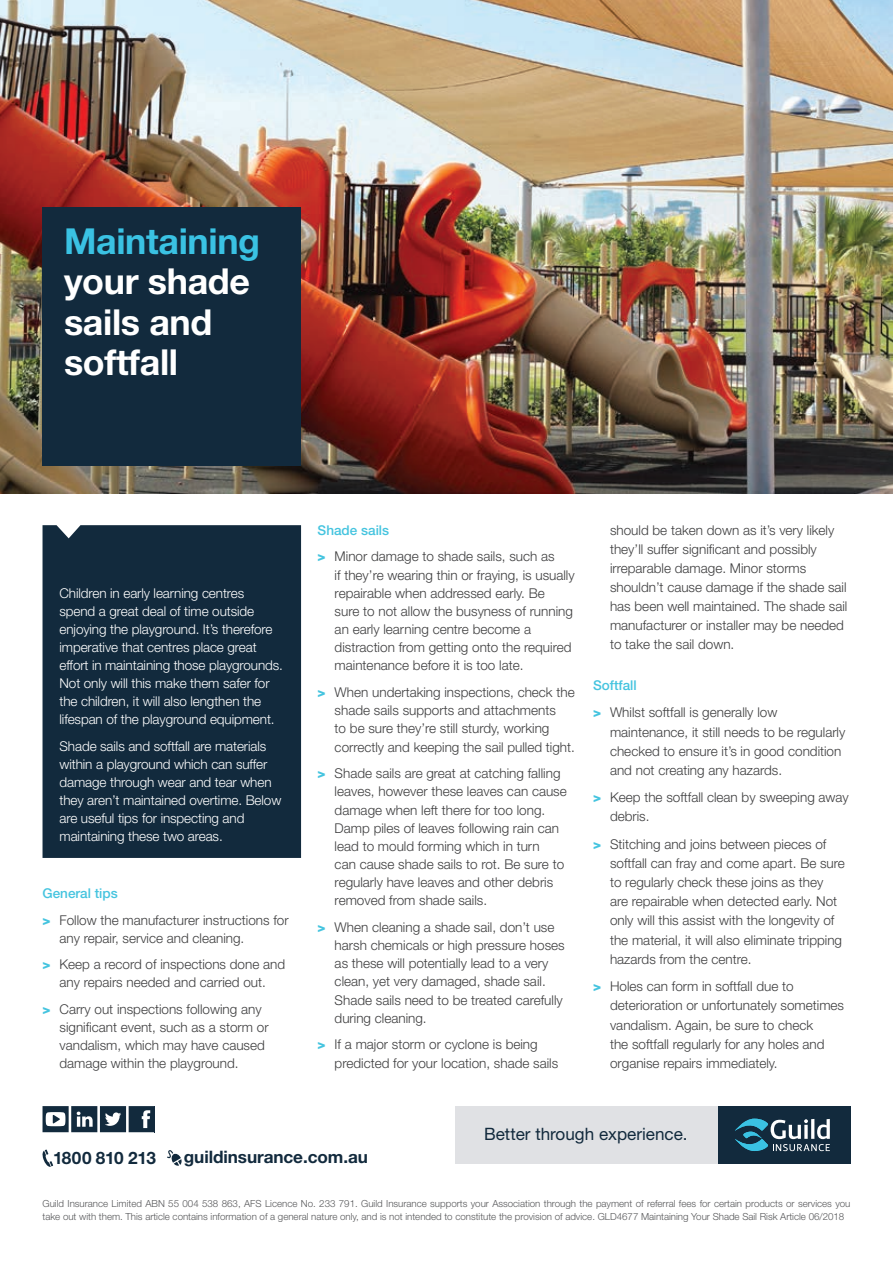
<style>
.page{position:relative;width:893px;height:1263px;background:#fff}
.page>*{position:absolute;margin:0;border:0;box-sizing:border-box;transform-origin:0 0}
.t1{font:700 35.85px/40.2px "Helvetica Neue LT Std";letter-spacing:-.01em;color:#fff}
.t2{font:700 35.85px "Helvetica Neue LT Std";letter-spacing:-.01em;color:#3ac2e3}
.t3{font:700 17.1px "Helvetica Neue LT Std";letter-spacing:-.005em;color:#122a3d}
.t4{font:17.1px "Helvetica Neue LT Std";color:#122a3d}
.t5{font:300 13.5px/18.1px "Helvetica Neue LT Std";color:#3e3e3f}
.t6{font:300 13.5px/18px "Helvetica Neue LT Std";letter-spacing:-.005em;color:#fff}
.t7{font:300 9.75px/13.5px "Helvetica Neue LT Std";color:#57585a}
.s1{font-weight:500;color:#45c4df}
.s2{font-weight:800;color:#45c4df}
</style>
<div class="page">
<img style="left:0;top:0;width:893px;height:493px">
<div style="left:43px;top:207px;width:258px;height:259px;background:#122a3d"></div>
<div style="left:43px;top:525px;width:258px;height:333px;background:#122a3d"></div>
<div style="left:455px;top:1106px;width:262px;height:57px;background:#dddee2"></div>
<div style="left:717px;top:1106px;width:133px;height:57px;background:#122a3d"></div>
<svg style="left:735px;top:1119px;width:95px;height:32px"></svg>
<svg style="left:42px;top:1149px;width:11px;height:18px"></svg>
<svg style="left:167px;top:1150px;width:15px;height:16px"></svg>
<svg style="left:43px;top:1106px;width:112px;height:26px"></svg>
<h1 class="t2" style="left:64px;top:219px;width:198px">Maintaining</h1>
<h1 class="t1" style="left:64px;top:261px;width:187px">your shade sails and softfall</h1>
<p class="t6" style="left:60px;top:584px;width:225px">Children in early learning centres spend a great deal of time outside enjoying the playground. It’s therefore imperative that centres place great effort in maintaining those playgrounds.<br>Not only will this make them safer for the children, it will also lengthen the lifespan of the playground equipment.</p>
<p class="t6" style="left:60px;top:737px;width:223px">Shade sails and softfall are materials within a playground which can suffer damage through wear and tear when they aren’t maintained overtime. Below are useful tips for inspecting and maintaining these two areas.</p>
<p class="t5" style="left:43px;top:880px;width:248px;line-height:26.5px"><span class="s1">General tips<br></span><span class="s2">&gt;</span> Follow the manufacturer instructions for</p>
<p class="t5" style="left:43px;top:924px;width:244px;line-height:26.5px;text-indent:17px">any repair, service and cleaning.<br><span class="s2">&gt;</span> Keep a record of inspections done and</p>
<p class="t5" style="left:43px;top:969px;width:225px;line-height:26.5px;text-indent:17px">any repairs needed and carried out. <span class="s2">&gt;</span> Carry out inspections following any</p>
<p class="t5" style="left:60px;top:1017px;width:211px">significant event, such as a storm or vandalism, which may have caused damage within the playground.</p>
<p class="t5" style="left:318px;top:516px;width:239px;line-height:26.7px"><span class="s1">Shade sails<br></span><span class="s2">&gt;</span> Minor damage to shade sails, such as</p>
<p class="t5" style="left:335px;top:565px;width:242px">if they’re wearing thin or fraying, is usually repairable when addressed early. Be<br>sure to not allow the busyness of running an early learning centre become a distraction from getting onto the required maintenance before it is too late.</p>
<p class="t5" style="left:335px;top:683px;width:242px;text-indent:-17px"><span class="s2">&gt;</span> When undertaking inspections, check the shade sails supports and attachments<br>to be sure they’re still sturdy, working correctly and keeping the sail pulled tight.</p>
<p class="t5" style="left:335px;top:764px;width:234px;text-indent:-17px"><span class="s2">&gt;</span> Shade sails are great at catching falling leaves, however these leaves can cause damage when left there for too long.<br>Damp piles of leaves following rain can lead to mould forming which in turn<br>can cause shade sails to rot. Be sure to regularly have leaves and other debris removed from shade sails.</p>
<p class="t5" style="left:335px;top:918px;width:232px;text-indent:-17px"><span class="s2">&gt;</span> When cleaning a shade sail, don’t use harsh chemicals or high pressure hoses as these will potentially lead to a very clean, yet very damaged, shade sail.<br>Shade sails need to be treated carefully during cleaning.</p>
<p class="t5" style="left:335px;top:1035px;width:225px;text-indent:-17px"><span class="s2">&gt;</span> If a major storm or cyclone is being predicted for your location, shade sails</p>
<p class="t5" style="left:610px;top:520px;width:239px;line-height:19px">should be taken down as it’s very likely they’ll suffer significant and possibly irreparable damage. Minor storms shouldn’t cause damage if the shade sail has been well maintained. The shade sail manufacturer or installer may be needed to take the sail down.</p>
<p class="t5" style="left:593px;top:671px;width:186px;line-height:27.6px"><span class="s1">Softfall<br></span><span class="s2">&gt;</span> Whilst softfall is generally low</p>
<p class="t5" style="left:610px;top:722px;width:237px;line-height:19px">maintenance, it still needs to be regularly checked to ensure it’s in good condition and not creating any hazards.</p>
<p class="t5" style="left:610px;top:788px;width:240px;line-height:19px;text-indent:-17px"><span class="s2">&gt;</span> Keep the softfall clean by sweeping away debris.</p>
<p class="t5" style="left:610px;top:834px;width:236px;line-height:19px;text-indent:-17px"><span class="s2">&gt;</span> Stitching and joins between pieces of softfall can fray and come apart. Be sure to regularly check these joins as they<br>are repairable when detected early. Not only will this assist with the longevity of the material, it will also eliminate tripping hazards from the centre.</p>
<p class="t5" style="left:610px;top:977px;width:236px;line-height:19px;text-indent:-17px"><span class="s2">&gt;</span> Holes can form in softfall due to deterioration or unfortunately sometimes vandalism. Again, be sure to check<br>the softfall regularly for any holes and organise repairs immediately.</p>
<p class="t4" style="left:484px;top:1124px;width:205px">Better through experience.</p>
<p class="t3" style="left:53px;top:1147px;width:104px">1800 810 213</p>
<p class="t3" style="left:184px;top:1146px;width:186px">guildinsurance.com.au</p>
<p class="t7" style="left:43px;top:1196px;width:809px">Guild Insurance Limited ABN 55 004 538 863, AFS Licence No. 233 791. Guild Insurance supports your Association through the payment of referral fees for certain products or services you take out with them. This article contains information of a general nature only, and is not intended to constitute the provision of advice. GLD4677 Maintaining Your Shade Sail Risk Article 06/2018</p>
</div>
